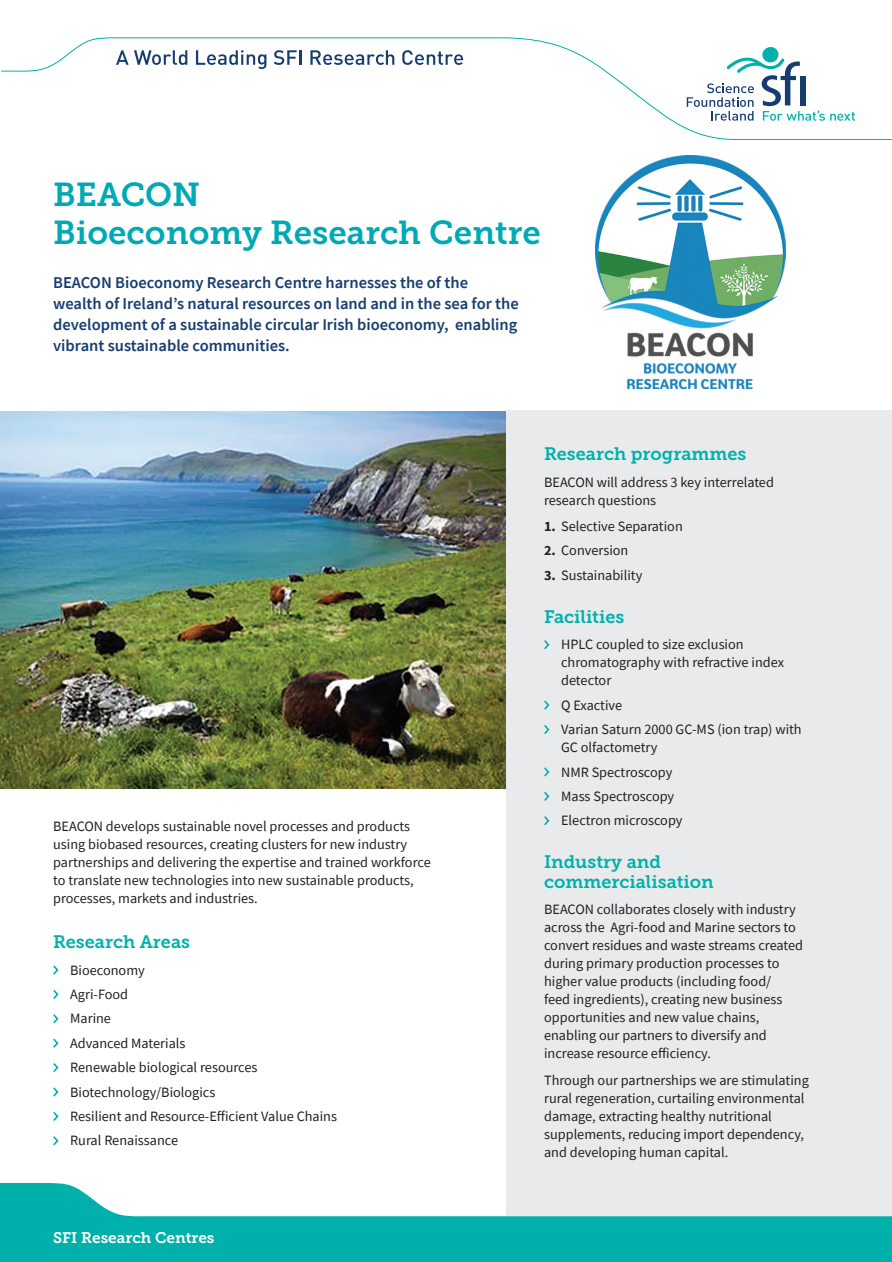
<style>
.page{position:relative;width:892px;height:1262px;background:#fff}
.page>*{position:absolute;margin:0;border:0;box-sizing:border-box;transform-origin:0 0}
.t1{font:33px/38px "Museo Slab 700";color:#00aab5}
.sub_head_2017{font:18px/19.5px "Museo Slab 700";color:#00b1ab}
.intro_2017{font:600 16.5px/21px "Source Sans Pro";color:#163d6f}
.t2{font:15.3px "Museo Slab 700";color:#fff}
.body_2017{font:14.25px/18px "Source Sans Pro";color:#231f20}
.bullet_2017{font:14.25px/18px "Source Sans Pro";color:#231f20}
.s1{font-weight:700}
</style>
<div class="page">
<img style="left:0;top:412px;width:506px;height:376px">
<svg style="left:53px;top:965px;width:6px;height:10px"></svg>
<svg style="left:53px;top:990px;width:6px;height:9px"></svg>
<svg style="left:53px;top:1014px;width:6px;height:10px"></svg>
<svg style="left:53px;top:1038px;width:6px;height:10px"></svg>
<svg style="left:53px;top:1063px;width:6px;height:10px"></svg>
<svg style="left:53px;top:1087px;width:6px;height:10px"></svg>
<svg style="left:53px;top:1111px;width:6px;height:10px"></svg>
<svg style="left:53px;top:1136px;width:6px;height:10px"></svg>
<div style="left:506px;top:410px;width:385px;height:829px;background:#e9eaeb"></div>
<svg style="left:544px;top:640px;width:6px;height:10px"></svg>
<svg style="left:544px;top:700px;width:6px;height:10px"></svg>
<svg style="left:544px;top:725px;width:6px;height:9px"></svg>
<svg style="left:544px;top:767px;width:6px;height:10px"></svg>
<svg style="left:544px;top:791px;width:6px;height:10px"></svg>
<svg style="left:544px;top:816px;width:6px;height:10px"></svg>
<img style="left:595px;top:155px;width:190px;height:233px">
<svg style="left:1px;top:37px;width:890px;height:103px"></svg>
<div style="left:762px;top:47px;width:16px;height:15px;background:#00b1ab;border-radius:50%"></div>
<svg style="left:686px;top:58px;width:168px;height:63px"></svg>
<div style="left:799px;top:76px;width:6px;height:29px;background:#163d6f"></div>
<svg style="left:0;top:1183px;width:891px;height:78px;fill:#00b1ab"></svg>
<p class="t1" style="left:53px;top:176px;width:489px">BEACON<br>Bioeconomy Research Centre</p>
<p class="intro_2017" style="left:53px;top:271px;width:467px">BEACON Bioeconomy Research Centre harnesses the of the wealth of Ireland’s natural resources on land and in the sea for the development of a sustainable circular Irish bioeconomy, enabling vibrant sustainable communities.</p>
<p class="body_2017" style="left:53px;top:817px;width:379px">BEACON develops sustainable novel processes and products using biobased resources, creating clusters for new industry partnerships and delivering the expertise and trained workforce to translate new technologies into new sustainable products, processes, markets and industries.</p>
<p class="sub_head_2017" style="left:53px;top:932px;width:138px">Research Areas</p>
<p class="bullet_2017" style="left:70px;top:960px;width:76px">Bioeconomy</p>
<p class="bullet_2017" style="left:70px;top:984px;width:60px">Agri-Food</p>
<p class="bullet_2017" style="left:70px;top:1009px;width:42px">Marine</p>
<p class="bullet_2017" style="left:70px;top:1033px;width:117px">Advanced Materials</p>
<p class="bullet_2017" style="left:70px;top:1058px;width:189px">Renewable biological resources</p>
<p class="bullet_2017" style="left:70px;top:1082px;width:147px">Biotechnology/Biologics</p>
<p class="bullet_2017" style="left:70px;top:1106px;width:268px">Resilient and Resource-Efficient Value Chains</p>
<p class="bullet_2017" style="left:70px;top:1131px;width:109px">Rural Renaissance</p>
<p class="t2" style="left:53px;top:1228px;width:163px">SFI Research Centres</p>
<p class="sub_head_2017" style="left:544px;top:444px;width:204px">Research programmes</p>
<p class="body_2017" style="left:544px;top:472px;width:231px">BEACON will address 3 key interrelated research questions</p>
<p class="bullet_2017" style="left:544px;top:517px;width:140px"><span class="s1">1.</span> Selective Separation</p>
<p class="bullet_2017" style="left:544px;top:541px;width:86px"><span class="s1">2.</span> Conversion</p>
<p class="bullet_2017" style="left:544px;top:566px;width:100px"><span class="s1">3.</span> Sustainability</p>
<p class="sub_head_2017" style="left:544px;top:606px;width:82px">Facilities</p>
<p class="bullet_2017" style="left:561px;top:635px;width:224px">HPLC coupled to size exclusion chromatography with refractive index detector</p>
<p class="bullet_2017" style="left:561px;top:695px;width:63px">Q Exactive</p>
<p class="bullet_2017" style="left:561px;top:720px;width:242px">Varian Saturn 2000 GC-MS (ion trap) with<br>GC olfactometry</p>
<p class="bullet_2017" style="left:561px;top:762px;width:113px">NMR Spectroscopy</p>
<p class="bullet_2017" style="left:561px;top:787px;width:115px">Mass Spectroscopy</p>
<p class="bullet_2017" style="left:561px;top:811px;width:123px">Electron microscopy</p>
<p class="sub_head_2017" style="left:544px;top:852px;width:171px">Industry and commercialisation</p>
<p class="body_2017" style="left:544px;top:900px;width:260px">BEACON collaborates closely with industry across the Agri-food and Marine sectors to convert residues and waste streams created during primary production processes to higher value products (including food/<br>feed ingredients), creating new business opportunities and new value chains, enabling our partners to diversify and increase resource efficiency.</p>
<p class="body_2017" style="left:544px;top:1070px;width:266px">Through our partnerships we are stimulating rural regeneration, curtailing environmental damage, extracting healthy nutritional supplements, reducing import dependency, and developing human capital.</p>
</div>
